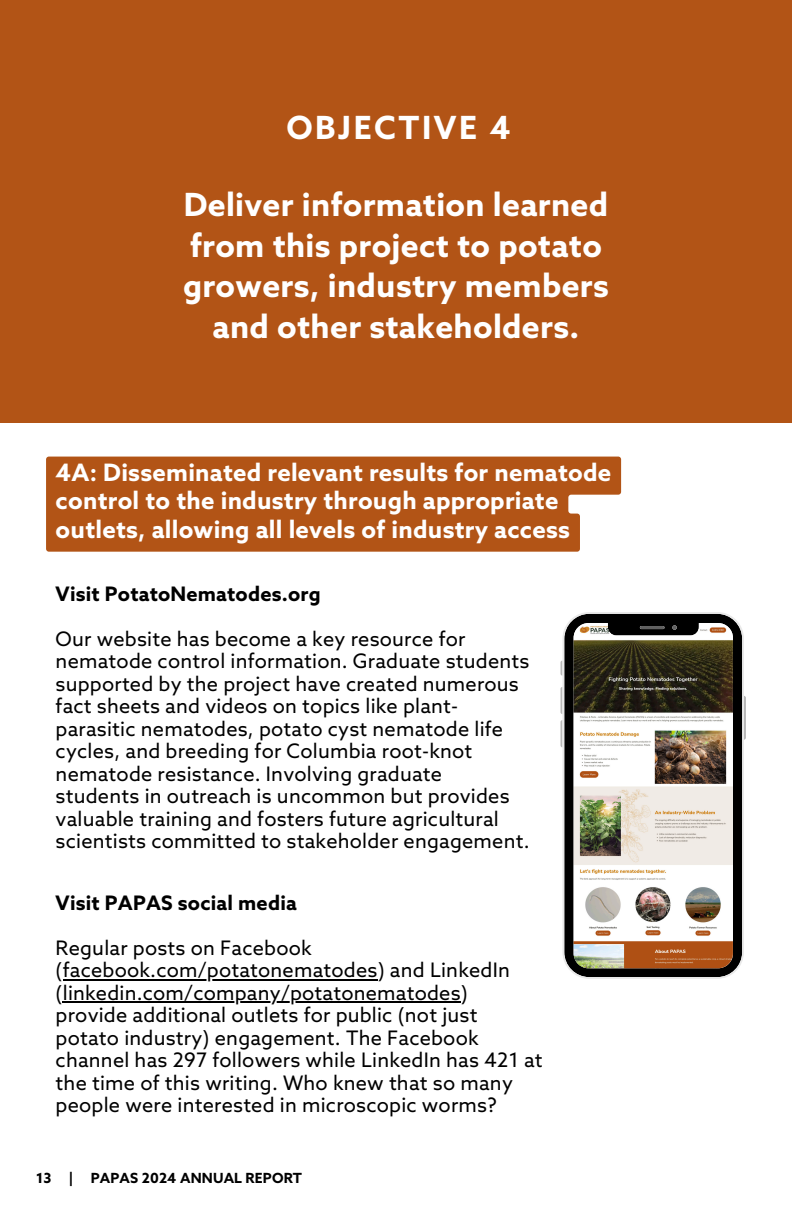
<style>
.page{position:relative;width:792px;height:1224px;background:#fff}
.page>*{position:absolute;margin:0;border:0;box-sizing:border-box;transform-origin:0 0}
.t1{font:700 32px/40.4px "Azo Sans";letter-spacing:.01em;color:#fff;text-align:center}
.t2{font:700 32px "Azo Sans";letter-spacing:.08em;color:#fff}
.t3{font:700 24px/28.4px "Azo Sans";letter-spacing:.01em;color:#fff}
.t4{font:20px/22.4px "Azo Sans";letter-spacing:.01em;color:#000}
.t5{font:700 20px "Azo Sans";letter-spacing:.01em;color:#000}
.t6{font:700 14px "Azo Sans";letter-spacing:.01em;color:#000}
</style>
<div class="page">
<div style="left:0;top:0;width:792px;height:422px;background:#b25416"></div>
<div style="left:46px;top:457px;width:575px;height:95px;background:#b25416"></div>
<svg style="left:560px;top:661px;width:2px;height:15px"></svg>
<svg style="left:560px;top:687px;width:2px;height:27px"></svg>
<svg style="left:560px;top:720px;width:2px;height:27px"></svg>
<svg style="left:744px;top:696px;width:2px;height:44px"></svg>
<img style="left:562px;top:612px;width:182px;height:367px">
<hr style="left:63px;top:979px;width:315px;height:1px;background:#000">
<hr style="left:63px;top:1001px;width:398px;height:2px;background:#000">
<h2 class="t2" style="left:286px;top:111px;width:226px">OBJECTIVE 4</h2>
<h1 class="t1" style="left:183px;top:187px;width:427px">Deliver information learned from this project to potato growers, industry members and other stakeholders.</h1>
<h5 class="t3" style="left:56px;top:460px;width:557px">4A: Disseminated relevant results for nematode control to the industry through appropriate outlets, allowing all levels of industry access</h5>
<h3 class="t5" style="left:56px;top:583px;width:267px">Visit PotatoNematodes.org</h3>
<h4 class="t4" style="left:56px;top:629px;width:475px">Our website has become a key resource for nematode control information. Graduate students supported by the project have created numerous fact sheets and videos on topics like plant&shy;parasitic nematodes, potato cyst nematode life cycles, and breeding for Columbia root-knot nematode resistance. Involving graduate students in outreach is uncommon but provides valuable training and fosters future agricultural scientists committed to stakeholder engagement.</h4>
<p class="t5" style="left:56px;top:892px;width:243px">Visit PAPAS social media</p>
<p class="t4" style="left:56px;top:938px;width:456px">Regular posts on Facebook (facebook.com/potatonematodes) and LinkedIn</p>
<p class="t4" style="left:56px;top:983px;width:414px">(linkedin.com/company/potatonematodes)</p>
<p class="t4" style="left:56px;top:1006px;width:489px">provide additional outlets for public (not just potato industry) engagement. The Facebook channel has 297 followers while LinkedIn has 421 at the time of this writing. Who knew that so many people were interested in microscopic worms?</p>
<h4 class="t6" style="left:36px;top:1171px;width:268px">13 | PAPAS 2024 ANNUAL REPORT</h4>
</div>
